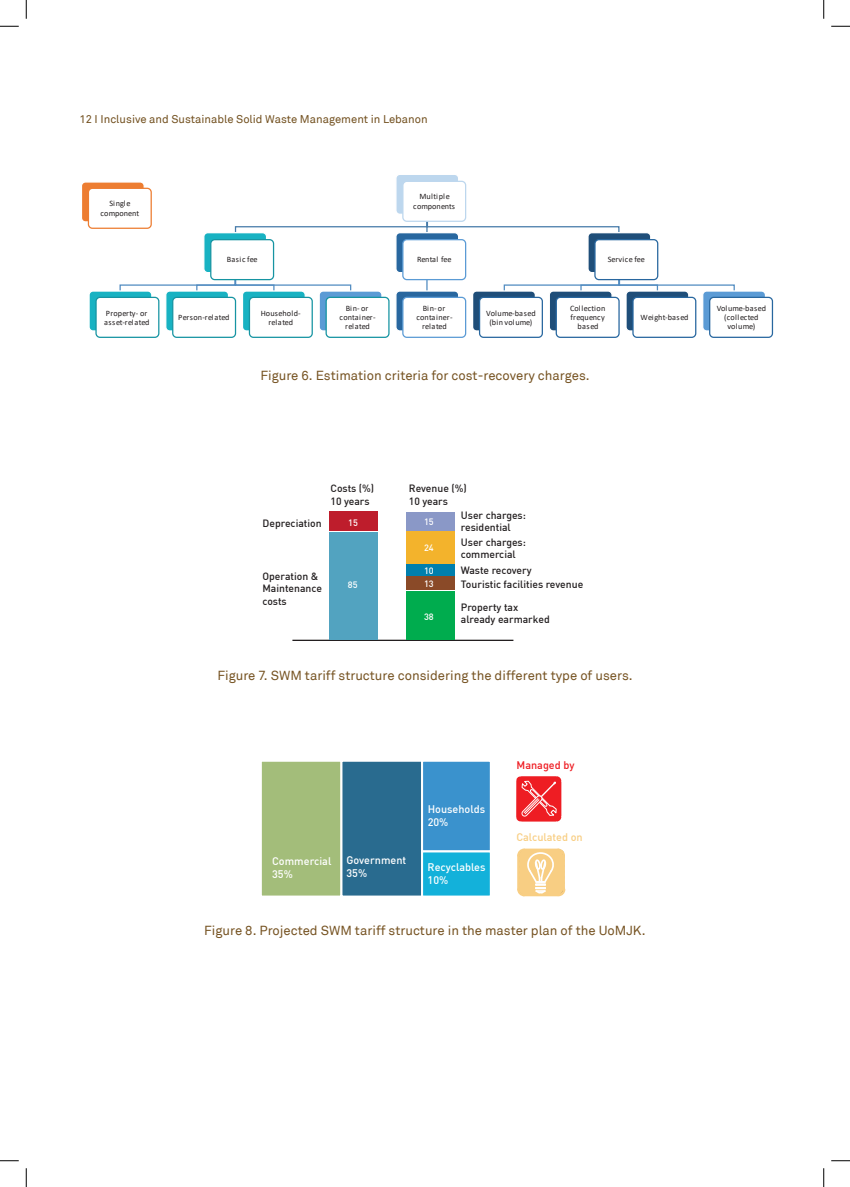
<style>
.page{position:relative;width:850px;height:1187px;background:#fff}
.page>*{position:absolute;margin:0;border:0;box-sizing:border-box;transform-origin:0 0}
.t1{font:13.12px "Akkurat";color:#765322}
.t2{font:11.25px "Akkurat";color:#72501f}
.t3{font:500 10.88px/13px "DIN Pro";color:#fff}
.t4{font:500 10.88px "DIN Pro";color:#f8ce83}
.t5{font:500 10.88px "DIN Pro";color:#ee1d23}
.t6{font:500 10.38px/12.5px "DIN Pro";color:#231f20}
.t7{font:500 9.12px/13.4px "DIN Pro";color:#fff}
.t8{font:8.25px/9.2px "Calibri";letter-spacing:.01em;color:#231f20;text-align:center}
.t9{font:8.25px "Calibri";letter-spacing:.03em;color:#231f20}
</style>
<div class="page">
<svg style="left:503px;top:271px;width:232px;height:19px"></svg>
<svg style="left:119px;top:271px;width:233px;height:19px"></svg>
<svg style="left:234px;top:213px;width:386px;height:19px"></svg>
<div style="left:81px;top:181px;width:64px;height:41px;background:#ed7d31;border:1px solid #fff;border-radius:4px"></div>
<div style="left:88px;top:188px;width:64px;height:41px;background:#fff;border:1px solid #ed7d31;border-radius:4px"></div>
<div style="left:395px;top:174px;width:64px;height:41px;background:#bdd7ee;border:1px solid #fff;border-radius:4px"></div>
<div style="left:402px;top:181px;width:64px;height:41px;background:#fff;border:1px solid #bdd7ee;border-radius:4px"></div>
<div style="left:203px;top:232px;width:64px;height:41px;background:#18b2c2;border:1px solid #fff;border-radius:4px"></div>
<div style="left:210px;top:239px;width:64px;height:41px;background:#fff;border:1px solid #1694a2;border-radius:4px"></div>
<div style="left:88px;top:290px;width:64px;height:41px;background:#18b2c2;border:1px solid #fff;border-radius:4px"></div>
<div style="left:95px;top:297px;width:64px;height:41px;background:#fff;border:1px solid #1694a2;border-radius:4px"></div>
<div style="left:165px;top:290px;width:64px;height:41px;background:#18b2c2;border:1px solid #fff;border-radius:4px"></div>
<div style="left:172px;top:297px;width:64px;height:41px;background:#fff;border:1px solid #1694a2;border-radius:4px"></div>
<div style="left:242px;top:290px;width:64px;height:41px;background:#18b2c2;border:1px solid #fff;border-radius:4px"></div>
<div style="left:249px;top:297px;width:64px;height:41px;background:#fff;border:1px solid #1694a2;border-radius:4px"></div>
<div style="left:318px;top:290px;width:64px;height:41px;background:#5b9bd5;border:1px solid #fff;border-radius:4px"></div>
<div style="left:325px;top:297px;width:64px;height:41px;background:#fff;border:1px solid #1694a2;border-radius:4px"></div>
<div style="left:395px;top:232px;width:64px;height:41px;background:#28679f;border:1px solid #fff;border-radius:4px"></div>
<div style="left:402px;top:239px;width:64px;height:41px;background:#fff;border:1px solid #5b9bd5;border-radius:4px"></div>
<div style="left:395px;top:290px;width:64px;height:41px;background:#28679f;border:1px solid #fff;border-radius:4px"></div>
<div style="left:402px;top:297px;width:64px;height:41px;background:#fff;border:1px solid #5b9bd5;border-radius:4px"></div>
<div style="left:587px;top:232px;width:64px;height:41px;background:#1f4e79;border:1px solid #fff;border-radius:4px"></div>
<div style="left:594px;top:239px;width:64px;height:41px;background:#fff;border:1px solid #28679f;border-radius:4px"></div>
<div style="left:472px;top:290px;width:64px;height:41px;background:#1f4e79;border:1px solid #fff;border-radius:4px"></div>
<div style="left:479px;top:297px;width:64px;height:41px;background:#fff;border:1px solid #28679f;border-radius:4px"></div>
<div style="left:549px;top:290px;width:64px;height:41px;background:#1f4e79;border:1px solid #fff;border-radius:4px"></div>
<div style="left:555px;top:297px;width:64px;height:41px;background:#fff;border:1px solid #28679f;border-radius:4px"></div>
<div style="left:625px;top:290px;width:64px;height:41px;background:#1f4e79;border:1px solid #fff;border-radius:4px"></div>
<div style="left:632px;top:297px;width:64px;height:41px;background:#fff;border:1px solid #28679f;border-radius:4px"></div>
<div style="left:702px;top:290px;width:64px;height:41px;background:#5b9bd5;border:1px solid #fff;border-radius:4px"></div>
<div style="left:709px;top:297px;width:64px;height:41px;background:#fff;border:1px solid #28679f;border-radius:4px"></div>
<hr style="left:292px;top:639px;width:221px;height:2px;background:#231f20">
<div style="left:329px;top:532px;width:48px;height:107px;background:#52a3c0"></div>
<div style="left:329px;top:511px;width:48px;height:20px;background:#be1d2c"></div>
<div style="left:406px;top:511px;width:48px;height:20px;background:#8a98c7"></div>
<div style="left:406px;top:531px;width:48px;height:33px;background:#f3b32c"></div>
<div style="left:406px;top:590px;width:48px;height:49px;background:#00ac4e"></div>
<div style="left:406px;top:576px;width:48px;height:14px;background:#8a4a28"></div>
<div style="left:406px;top:565px;width:48px;height:11px;background:#007fad"></div>
<svg style="left:261px;top:761px;width:229px;height:135px;background:#5b9a9e"></svg>
<svg style="left:516px;top:776px;width:46px;height:46px;background:#f04348"></svg>
<svg style="left:517px;top:848px;width:49px;height:49px;background:#f9d89d"></svg>
<svg style="left:0;top:25px;width:19px;height:2px"></svg>
<svg style="left:831px;top:25px;width:19px;height:2px"></svg>
<svg style="left:0;top:1160px;width:19px;height:1px"></svg>
<svg style="left:831px;top:1160px;width:19px;height:1px"></svg>
<svg style="left:25px;top:0;width:2px;height:19px"></svg>
<svg style="left:25px;top:1168px;width:2px;height:18px"></svg>
<svg style="left:823px;top:0;width:1px;height:19px"></svg>
<svg style="left:823px;top:1168px;width:1px;height:18px"></svg>
<h2 class="t2" style="left:79px;top:112px;width:350px">12 I Inclusive and Sustainable Solid Waste Management in Lebanon</h2>
<p class="t8" style="left:100px;top:198px;width:40px">Single component</p>
<p class="t8" style="left:413px;top:191px;width:43px">Multiple components</p>
<p class="t9" style="left:227px;top:253px;width:32px">Basic fee</p>
<p class="t8" style="left:417px;top:254px;width:36px">Rental fee</p>
<p class="t8" style="left:608px;top:254px;width:39px">Service fee</p>
<p class="t8" style="left:486px;top:308px;width:51px">Volume-based (bin volume)</p>
<p class="t8" style="left:570px;top:303px;width:37px">Collection frequency based</p>
<p class="t8" style="left:640px;top:312px;width:50px">Weight-based</p>
<p class="t8" style="left:716px;top:303px;width:51px">Volume-based (collected volume)</p>
<h1 class="t1" style="left:260px;top:368px;width:330px">Figure 6. Estimation criteria for cost-recovery charges.</h1>
<p class="t8" style="left:104px;top:308px;width:47px;text-align:left">Property- or asset-related</p>
<p class="t8" style="left:178px;top:312px;width:53px">Person-related</p>
<p class="t8" style="left:261px;top:308px;width:41px">Household&shy;related</p>
<p class="t8" style="left:339px;top:303px;width:38px">Bin- or container&shy;related</p>
<p class="t8" style="left:416px;top:303px;width:38px">Bin- or container&shy;related</p>
<p class="t6" style="left:262px;top:516px;width:61px">Depreciation</p>
<p class="t6" style="left:330px;top:482px;width:45px">Costs (%)<br>10 years</p>
<p class="t7" style="left:348px;top:515px;width:11px">15</p>
<p class="t6" style="left:262px;top:569px;width:61px">Operation &amp;<br>Maintenance costs</p>
<p class="t7" style="left:348px;top:578px;width:11px">85</p>
<p class="t6" style="left:409px;top:482px;width:59px">Revenue (%)<br>10 years</p>
<p class="t6" style="left:461px;top:508px;width:67px">User charges: residential</p>
<p class="t6" style="left:461px;top:535px;width:67px">User charges: commercial</p>
<p class="t6" style="left:461px;top:563px;width:124px;line-height:13.4px">Waste recovery<br>Touristic facilities revenue</p>
<p class="t6" style="left:461px;top:600px;width:90px">Property tax already earmarked</p>
<p class="t7" style="left:424px;top:514px;width:11px">15</p>
<p class="t7" style="left:424px;top:541px;width:11px">24</p>
<p class="t7" style="left:424px;top:563px;width:11px">10<br>13</p>
<p class="t7" style="left:424px;top:609px;width:11px">38</p>
<h1 class="t1" style="left:217px;top:668px;width:416px">Figure 7. SWM tariff structure considering the different type of users.</h1>
<h3 class="t3" style="left:272px;top:854px;width:61px">Commercial<br>35%</h3>
<h3 class="t3" style="left:346px;top:853px;width:61px">Government<br>35%</h3>
<h3 class="t3" style="left:428px;top:801px;width:59px">Households<br>20%</h3>
<h3 class="t3" style="left:427px;top:859px;width:59px">Recyclables<br>10%</h3>
<h3 class="t5" style="left:516px;top:757px;width:59px">Managed by</h3>
<h3 class="t4" style="left:516px;top:829px;width:68px">Calculated on</h3>
<h1 class="t1" style="left:204px;top:923px;width:443px">Figure 8. Projected SWM tariff structure in the master plan of the UoMJK.</h1>
</div>
